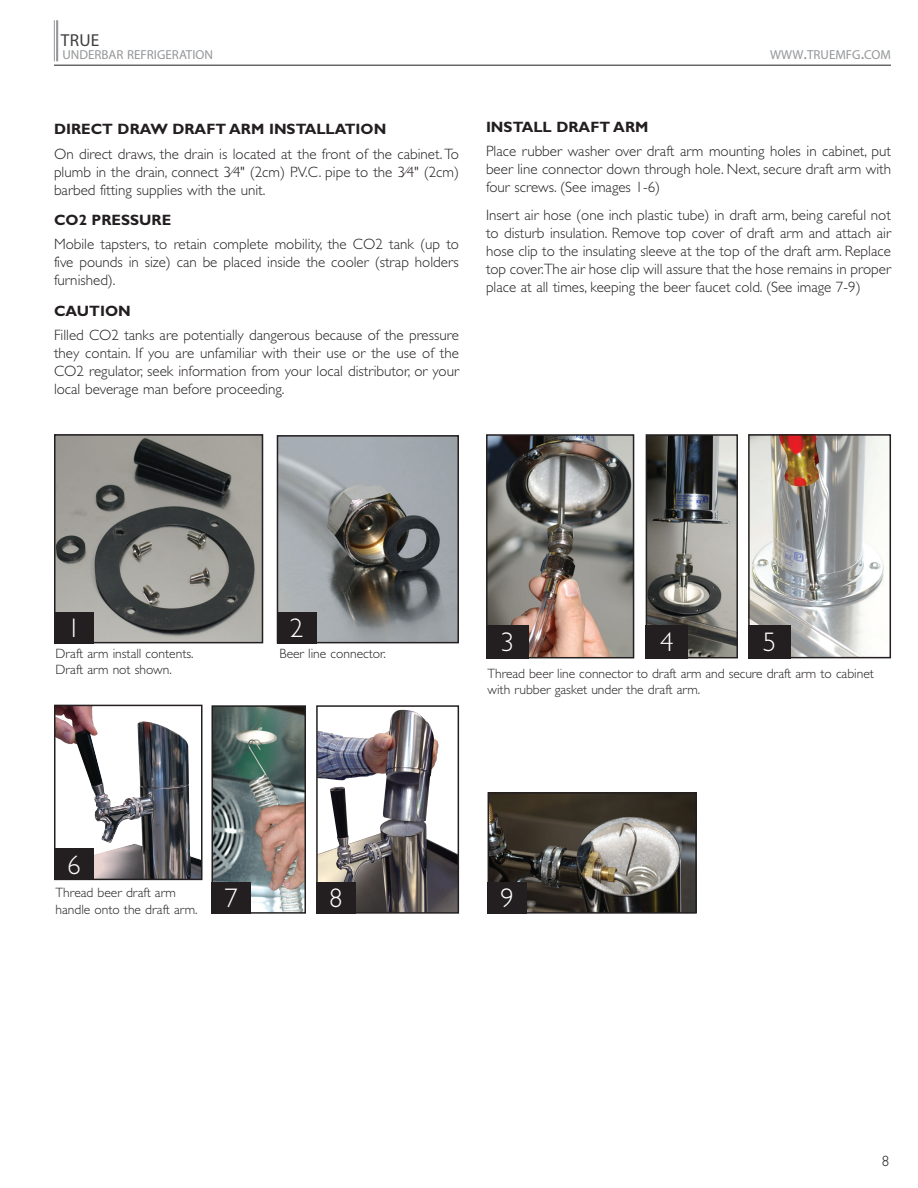
<style>
.page{position:relative;width:918px;height:1188px;background:#fff}
.page>*{position:absolute;margin:0;border:0;box-sizing:border-box;transform-origin:0 0}
.t1{font:300 27px "Gill Sans Std";color:#fff}
.t2{font:17.4px "Myriad Pro";color:#3e3e3f}
.t3{font:300 15px/18px "Gill Sans Std";color:#231f20;text-align:justify}
.t4{font:700 15px "Gill Sans Std";color:#231f20}
.t5{font:300 13.5px/16.2px "Gill Sans Std";color:#231f20}
.t6{font:13.05px "Myriad Pro";color:#95979a}
.s1{font-size:17.4px}
</style>
<div class="page">
<hr style="left:56px;top:20px;width:2px;height:41px;background:#95979a">
<hr style="left:54px;top:20px;width:1px;height:41px;background:#95979a">
<hr style="left:54px;top:65px;width:837px;height:1px;background:#231f20">
<img style="left:489px;top:437px;width:142px;height:218px">
<div style="left:486px;top:434px;width:148px;height:224px;border:2px solid #231f20"></div>
<img style="left:649px;top:437px;width:86px;height:218px">
<div style="left:646px;top:434px;width:92px;height:224px;border:2px solid #231f20"></div>
<img style="left:751px;top:437px;width:137px;height:218px">
<div style="left:748px;top:434px;width:143px;height:224px;border:2px solid #231f20"></div>
<img style="left:57px;top:437px;width:203px;height:203px">
<div style="left:54px;top:434px;width:209px;height:209px;border:2px solid #231f20"></div>
<img style="left:280px;top:438px;width:176px;height:202px">
<div style="left:277px;top:435px;width:182px;height:208px;border:2px solid #231f20"></div>
<div style="left:54px;top:612px;width:40px;height:31px;background:#231f20"></div>
<div style="left:277px;top:612px;width:39px;height:31px;background:#231f20"></div>
<div style="left:486px;top:625px;width:43px;height:33px;background:#231f20"></div>
<div style="left:646px;top:625px;width:42px;height:33px;background:#231f20"></div>
<div style="left:748px;top:625px;width:43px;height:33px;background:#231f20"></div>
<img style="left:57px;top:708px;width:142px;height:169px">
<div style="left:54px;top:705px;width:148px;height:175px;border:2px solid #231f20"></div>
<div style="left:54px;top:849px;width:40px;height:31px;background:#231f20"></div>
<img style="left:214px;top:708px;width:89px;height:203px">
<div style="left:211px;top:705px;width:95px;height:209px;border:2px solid #231f20"></div>
<img style="left:319px;top:710px;width:137px;height:201px">
<div style="left:316px;top:705px;width:143px;height:209px;border:2px solid #231f20"></div>
<div style="left:211px;top:882px;width:40px;height:32px;background:#231f20"></div>
<div style="left:316px;top:882px;width:40px;height:32px;background:#231f20"></div>
<img style="left:491px;top:795px;width:203px;height:116px">
<div style="left:488px;top:792px;width:209px;height:122px;border:2px solid #231f20"></div>
<div style="left:488px;top:882px;width:39px;height:32px;background:#231f20"></div>
<p class="t2" style="left:61px;top:31px;width:40px">TRUE</p>
<p class="t6" style="left:62px;top:48px;width:152px">UNDERBAR REFRIGERATION</p>
<p class="t6" style="left:770px;top:47px;width:122px">WWW<span class="s1">.</span>TRUEMFG<span class="s1">.</span>COM</p>
<p class="t4" style="left:54px;top:120px;width:334px">DIRECT DRAW DRAFT ARM INSTALLATION</p>
<p class="t3" style="left:54px;top:145px;width:407px">On direct draws, the drain is located at the front of the cabinet. To plumb in the drain, connect 3⁄4" (2cm) P.V.C. pipe to the 3⁄4" (2cm) barbed fitting supplies with the unit.</p>
<p class="t4" style="left:54px;top:211px;width:119px">CO2 PRESSURE</p>
<p class="t3" style="left:54px;top:236px;width:407px">Mobile tapsters, to retain complete mobility, the CO2 tank (up to five pounds in size) can be placed inside the cooler (strap holders furnished).</p>
<p class="t4" style="left:54px;top:302px;width:78px">CAUTION</p>
<p class="t3" style="left:54px;top:326px;width:407px">Filled CO2 tanks are potentially dangerous because of the pressure they contain. If you are unfamiliar with their use or the use of the CO2 regulator, seek information from your local distributor, or your local beverage man before proceeding.</p>
<p class="t4" style="left:486px;top:118px;width:164px">INSTALL DRAFT ARM</p>
<p class="t3" style="left:486px;top:143px;width:407px">Place rubber washer over draft arm mounting holes in cabinet, put beer line connector down through hole. Next, secure draft arm with four screws. (See images 1-6)</p>
<p class="t3" style="left:486px;top:206px;width:407px">Insert air hose (one inch plastic tube) in draft arm, being careful not to disturb insulation. Remove top cover of draft arm and attach air hose clip to the insulating sleeve at the top of the draft arm. Replace top cover.The air hose clip will assure that the hose remains in proper place at all times, keeping the beer faucet cold. (See image 7-9)</p>
<h1 class="t1" style="left:67px;top:613px;width:15px">1</h1>
<h1 class="t1" style="left:290px;top:613px;width:15px">2</h1>
<p class="t5" style="left:56px;top:645px;width:140px">Draft arm install contents.<br>Draft arm not shown.</p>
<p class="t5" style="left:280px;top:645px;width:108px">Beer line connector.</p>
<h1 class="t1" style="left:67px;top:849px;width:15px">6</h1>
<h1 class="t1" style="left:501px;top:627px;width:15px">3</h1>
<h1 class="t1" style="left:660px;top:627px;width:15px">4</h1>
<h1 class="t1" style="left:763px;top:627px;width:15px">5</h1>
<p class="t5" style="left:488px;top:665px;width:388px">Thread beer line connector to draft arm and secure draft arm to cabinet with rubber gasket under the draft arm.</p>
<p class="t5" style="left:56px;top:885px;width:144px">Thread beer draft arm handle onto the draft arm.</p>
<h1 class="t1" style="left:225px;top:883px;width:15px">7</h1>
<h1 class="t1" style="left:329px;top:883px;width:15px">8</h1>
<h1 class="t1" style="left:501px;top:883px;width:15px">9</h1>
<p class="t3" style="left:882px;top:1152px;width:9px">8</p>
</div>
